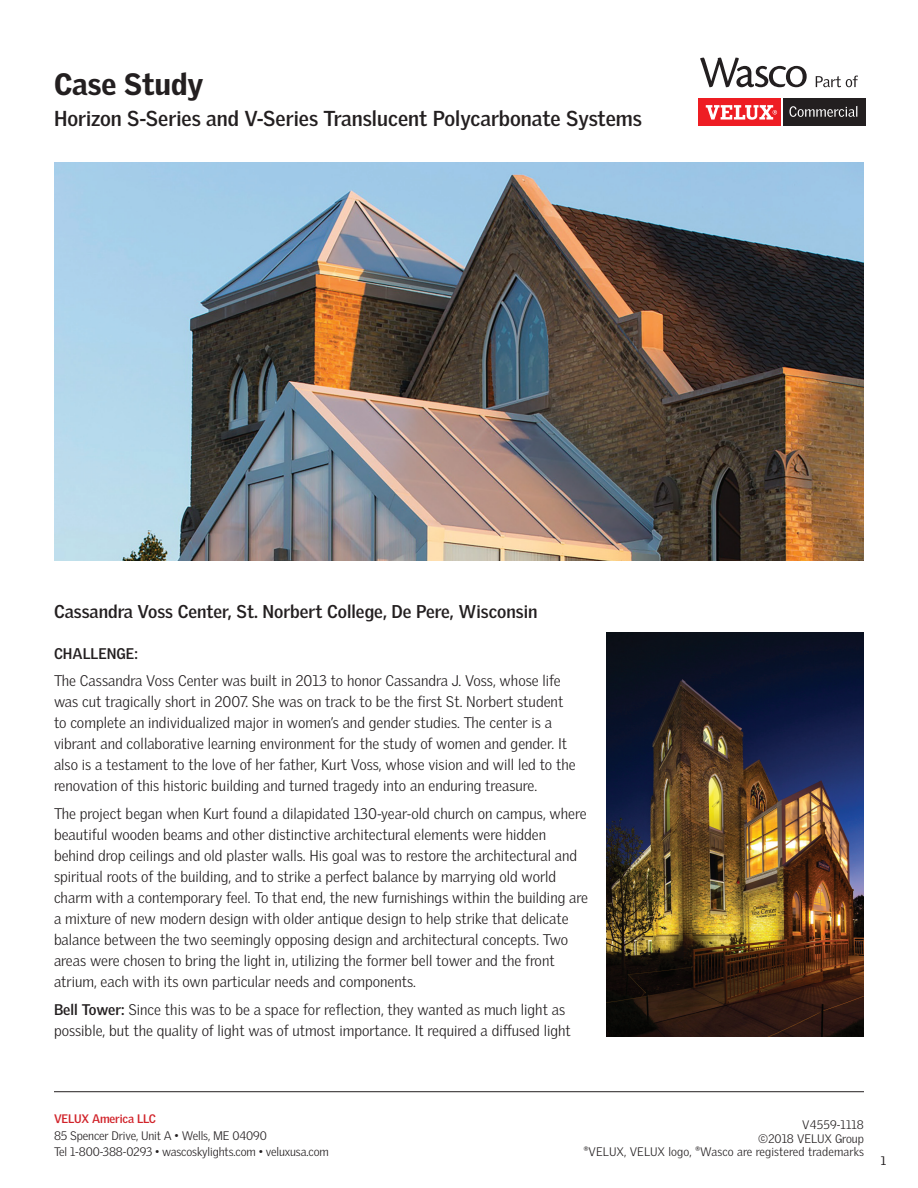
<style>
.page{position:relative;width:918px;height:1188px;background:#fff}
.page>*{position:absolute;margin:0;border:0;box-sizing:border-box;transform-origin:0 0}
.t1{font:900 30px "Velux Gothic";color:#231f20}
.t2{font:700 21px "Velux Gothic";color:#231f20}
.t3{font:700 18px "Velux Gothic";color:#231f20}
.t4{font:300 15px/21px "Velux Gothic";color:#231f20}
.t5{font:700 15px "Velux Gothic";color:#231f20}
.t6{font:300 12px/16.5px "Velux Gothic";letter-spacing:-.01em;color:#231f20}
.t7{font:300 12px/13.5px "Velux Gothic";letter-spacing:.01em;color:#231f20;text-align:right}
.t8{font:700 12px "Velux Gothic";letter-spacing:-.01em;color:#d1232a}
.t9{font:12px "Velux Gothic";color:#231f20}
.s1{font-weight:700}
</style>
<div class="page">
<hr style="left:54px;top:1091px;width:810px;height:1px;background:#231f20">
<svg style="left:700px;top:58px;width:107px;height:29px"></svg>
<div style="left:699px;top:99px;width:82px;height:27px;background:#ee1d23"></div>
<svg style="left:706px;top:105px;width:71px;height:15px"></svg>
<div style="left:783px;top:99px;width:82px;height:27px;background:#231f20"></div>
<svg style="left:789px;top:106px;width:68px;height:11px"></svg>
<svg style="left:816px;top:76px;width:42px;height:11px"></svg>
<img style="left:54px;top:162px;width:810px;height:398px">
<img style="left:606px;top:632px;width:258px;height:405px">
<h1 class="t1" style="left:54px;top:66px;width:151px">Case Study</h1>
<h2 class="t2" style="left:54px;top:105px;width:590px">Horizon S-Series and V-Series Translucent Polycarbonate Systems</h2>
<p class="t3" style="left:54px;top:600px;width:485px">Cassandra Voss Center, St. Norbert College, De Pere, Wisconsin</p>
<p class="t5" style="left:54px;top:644px;width:85px">CHALLENGE:</p>
<p class="t4" style="left:54px;top:670px;width:523px">The Cassandra Voss Center was built in 2013 to honor Cassandra J. Voss, whose life was cut tragically short in 2007. She was on track to be the first St. Norbert student to complete an individualized major in women’s and gender studies. The center is a vibrant and collaborative learning environment for the study of women and gender. It also is a testament to the love of her father, Kurt Voss, whose vision and will led to the renovation of this historic building and turned tragedy into an enduring treasure.</p>
<p class="t4" style="left:54px;top:803px;width:536px">The project began when Kurt found a dilapidated 130-year-old church on campus, where beautiful wooden beams and other distinctive architectural elements were hidden behind drop ceilings and old plaster walls. His goal was to restore the architectural and spiritual roots of the building, and to strike a perfect balance by marrying old world charm with a contemporary feel. To that end, the new furnishings within the building are a mixture of new modern design with older antique design to help strike that delicate balance between the two seemingly opposing design and architectural concepts. Two areas were chosen to bring the light in, utilizing the former bell tower and the front atrium, each with its own particular needs and components.</p>
<p class="t4" style="left:54px;top:999px;width:518px"><span class="s1">Bell Tower:</span> Since this was to be a space for reflection, they wanted as much light as possible, but the quality of light was of utmost importance. It required a diffused light</p>
<p class="t8" style="left:54px;top:1111px;width:103px">VELUX America LLC</p>
<p class="t6" style="left:54px;top:1127px;width:276px">85 Spencer Drive, Unit A • Wells, ME 04090<br>Tel 1-800-388-0293 • wascoskylights.com • veluxusa.com</p>
<p class="t7" style="left:583px;top:1118px;width:282px">V4559-1118<br>©2018 VELUX Group<br>®VELUX, VELUX logo, ®Wasco are registered trademarks</p>
<p class="t9" style="left:881px;top:1154px;width:7px">1</p>
</div>
